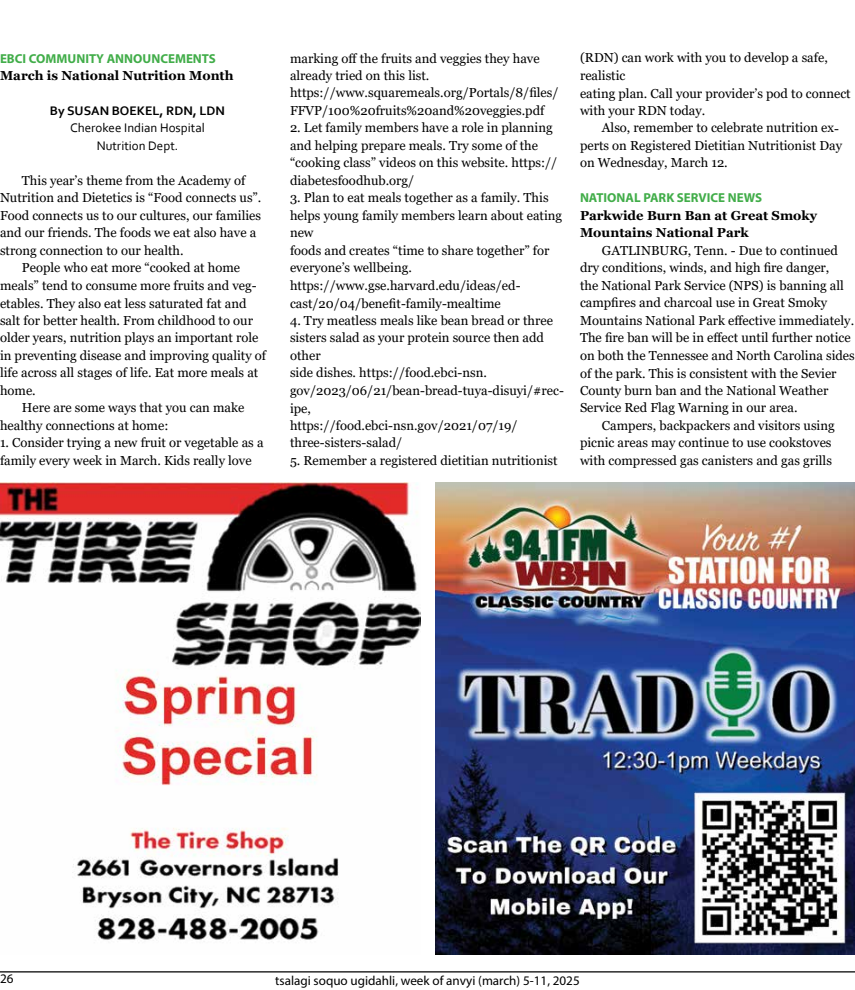
<style>
.page{position:relative;width:855px;height:990px;background:#fff}
.page>*{position:absolute;margin:0;border:0;box-sizing:border-box;transform-origin:0 0}
.t1{font:13.12px "Myriad Pro";color:#000}
.t2{font:13px/17.5px "Georgia";color:#000}
.t3{font:700 13px/17.5px "Georgia";color:#000}
.t4{font:700 13px "Myriad Pro";color:#41ad49}
.t5{font:13px/17.5px "Corbel";color:#000;text-align:center}
.t6{font:700 13px "Corbel";color:#000}
</style>
<div class="page">
<hr style="left:0;top:971px;width:855px;height:1px;background:#000">
<img style="left:0;top:482px;width:420px;height:458px">
<img style="left:435px;top:482px;width:420px;height:473px">
<p class="t4" style="left:0;top:50px;width:217px">EBCI COMMUNITY ANNOUNCEMENTS</p>
<p class="t3" style="left:0;top:67px;width:235px">March is National Nutrition Month</p>
<p class="t6" style="left:50px;top:103px;width:177px">By SUSAN BOEKEL, RDN, LDN</p>
<p class="t5" style="left:70px;top:119px;width:136px">Cherokee Indian Hospital<br>Nutrition Dept.</p>
<p class="t2" style="left:22px;top:172px;width:225px">This year’s theme from the Academy of</p>
<p class="t2" style="left:0;top:190px;width:263px">Nutrition and Dietetics is “Food connects us”.</p>
<p class="t2" style="left:0;top:207px;width:263px">Food connects us to our cultures, our families</p>
<p class="t2" style="left:0;top:225px;width:258px">and our friends. The foods we eat also have a</p>
<p class="t2" style="left:0;top:242px;width:185px">strong connection to our health.</p>
<p class="t2" style="left:22px;top:260px;width:220px">People who eat more “cooked at home</p>
<p class="t2" style="left:0;top:277px;width:258px">meals” tend to consume more fruits and veg-</p>
<p class="t2" style="left:0;top:295px;width:248px">etables. They also eat less saturated fat and</p>
<p class="t2" style="left:0;top:312px;width:255px">salt for better health. From childhood to our</p>
<p class="t2" style="left:0;top:330px;width:260px">older years, nutrition plays an important role</p>
<p class="t2" style="left:0;top:347px;width:268px">in preventing disease and improving quality of</p>
<p class="t2" style="left:0;top:365px;width:260px">life across all stages of life. Eat more meals at</p>
<p class="t2" style="left:0;top:382px;width:37px">home.</p>
<p class="t2" style="left:22px;top:400px;width:224px">Here are some ways that you can make</p>
<p class="t2" style="left:0;top:417px;width:170px">healthy connections at home:</p>
<p class="t2" style="left:0;top:435px;width:265px">1. Consider trying a new fruit or vegetable as a family every week in March. Kids really love</p>
<p class="t2" style="left:290px;top:50px;width:270px">marking off the fruits and veggies they have already tried on this list. https://www.squaremeals.org/Portals/8/files/ FFVP/100%20fruits%20and%20veggies.pdf</p>
<p class="t2" style="left:290px;top:120px;width:269px">2. Let family members have a role in planning and helping prepare meals. Try some of the “cooking class” videos on this website. https:// diabetesfoodhub.org/</p>
<p class="t2" style="left:290px;top:190px;width:274px">3. Plan to eat meals together as a family. This helps young family members learn about eating new<br>foods and creates “time to share together” for everyone’s wellbeing. https://www.gse.harvard.edu/ideas/ed&shy;cast/20/04/benefit-family-mealtime</p>
<p class="t2" style="left:290px;top:312px;width:275px">4. Try meatless meals like bean bread or three sisters salad as your protein source then add other<br>side dishes. https://food.ebci-nsn. gov/2023/06/21/bean-bread-tuya-disuyi/#rec&shy;ipe,<br>https://food.ebci-nsn.gov/2021/07/19/ three-sisters-salad/</p>
<p class="t2" style="left:290px;top:452px;width:269px">5. Remember a registered dietitian nutritionist</p>
<p class="t2" style="left:580px;top:50px;width:272px">(RDN) can work with you to develop a safe, realistic<br>eating plan. Call your provider’s pod to connect with your RDN today.</p>
<p class="t2" style="left:580px;top:120px;width:264px;text-indent:22px">Also, remember to celebrate nutrition ex&shy;perts on Registered Dietitian Nutritionist Day on Wednesday, March 12.</p>
<p class="t4" style="left:580px;top:190px;width:184px">NATIONAL PARK SERVICE NEWS</p>
<p class="t3" style="left:580px;top:207px;width:239px">Parkwide Burn Ban at Great Smoky<br>Mountains National Park</p>
<p class="t2" style="left:602px;top:242px;width:237px">GATLINBURG, Tenn. - Due to continued</p>
<p class="t2" style="left:580px;top:260px;width:251px">dry conditions, winds, and high fire danger,</p>
<p class="t2" style="left:580px;top:277px;width:265px">the National Park Service (NPS) is banning all</p>
<p class="t2" style="left:580px;top:295px;width:249px">campfires and charcoal use in Great Smoky</p>
<p class="t2" style="left:580px;top:312px;width:276px">Mountains National Park effective immediately.</p>
<p class="t2" style="left:580px;top:330px;width:272px">The fire ban will be in effect until further notice</p>
<p class="t2" style="left:580px;top:347px;width:276px">on both the Tennessee and North Carolina sides</p>
<p class="t2" style="left:580px;top:365px;width:258px">of the park. This is consistent with the Sevier</p>
<p class="t2" style="left:580px;top:382px;width:250px">County burn ban and the National Weather</p>
<p class="t2" style="left:580px;top:400px;width:219px">Service Red Flag Warning in our area.</p>
<p class="t2" style="left:602px;top:417px;width:234px">Campers, backpackers and visitors using</p>
<p class="t2" style="left:580px;top:435px;width:253px">picnic areas may continue to use cookstoves</p>
<p class="t2" style="left:580px;top:452px;width:253px">with compressed gas canisters and gas grills</p>
<p class="t1" style="left:0;top:970px;width:15px">26</p>
<p class="t1" style="left:275px;top:972px;width:306px">tsalagi soquo ugidahli, week of anvyi (march) 5-11, 2025</p>
</div>
